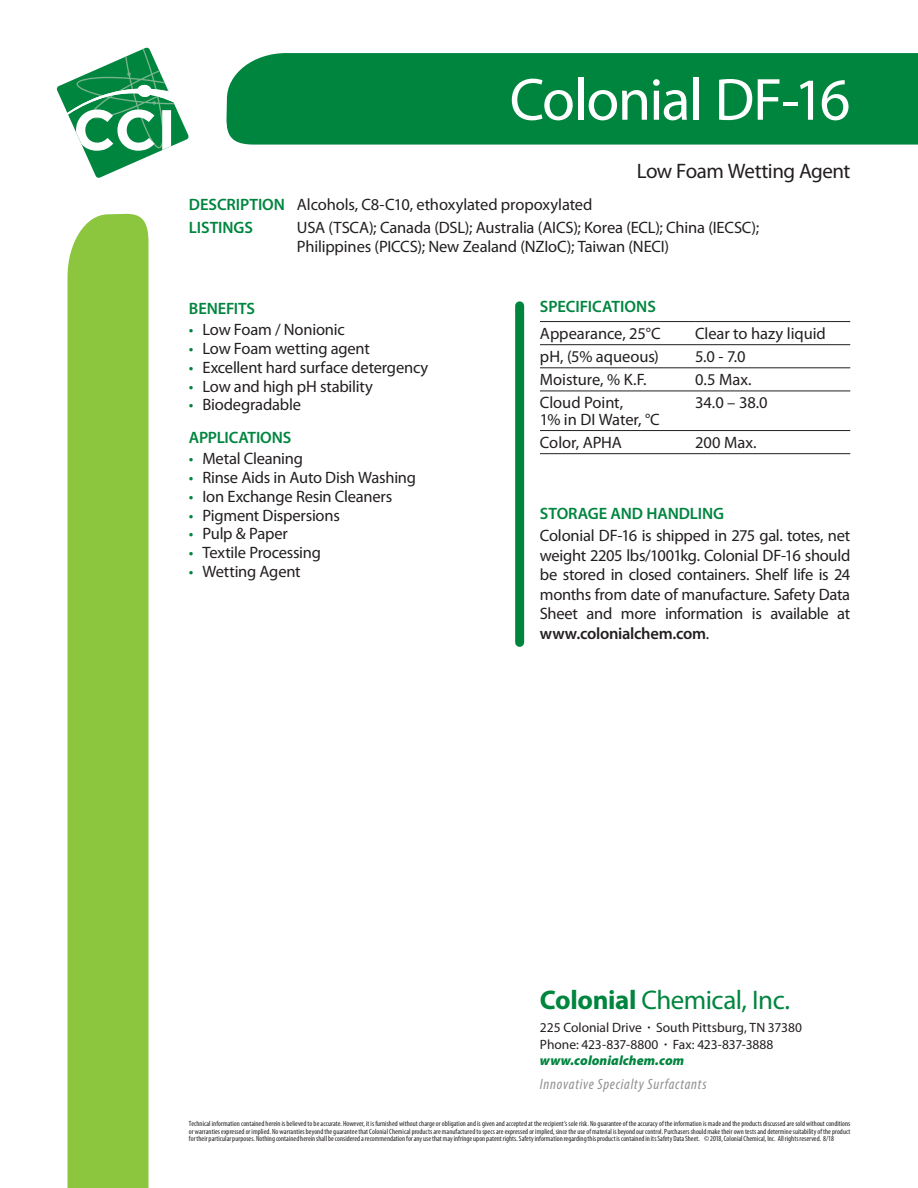
<style>
.page{position:relative;width:918px;height:1188px;background:#fff}
.page>*{position:absolute;margin:0;border:0;box-sizing:border-box;transform-origin:0 0}
.t1{font:60px "Myriad Pro";letter-spacing:-.03em;color:#fff}
.t2{font:27px "Myriad Pro";letter-spacing:-.02em;color:#00853f}
.t3{font:21px "Myriad Pro";letter-spacing:-.025em;color:#231f20}
.t4{font:16.5px/19.5px "Myriad Pro";letter-spacing:-.01em;color:#231f20}
.t5{font:600 16.5px "Myriad Pro";letter-spacing:-.01em;color:#00853f}
.t6{font:italic condensed 15px "Myriad Pro";letter-spacing:.05em;color:#909090}
.t7{font:13.5px/16.5px "Myriad Pro";letter-spacing:-.005em;color:#231f20}
.t8{font:condensed 7.5px/7.5px "Myriad Pro";letter-spacing:.005em;color:#231f20;text-align:justify}
.s1{font-weight:600;color:#00853f}
.s2{color:#00853f}
.s3{font-weight:600}
.s4{font-weight:700}
.s5{font-weight:900;font-style:italic;color:#00853f}
</style>
<div class="page">
<div style="left:226px;top:53px;width:692px;height:92px;background:#00853f"></div>
<svg style="left:56px;top:47px;width:133px;height:131px"></svg>
<div style="left:68px;top:213px;width:80px;height:975px;background:#8cc63f"></div>
<div style="left:515px;top:306px;width:9px;height:336px;background:#00853f"></div>
<hr style="left:695px;top:321px;width:155px;height:1px;background:#231f20">
<hr style="left:540px;top:344px;width:310px;height:1px;background:#231f20">
<hr style="left:540px;top:367px;width:310px;height:1px;background:#231f20">
<hr style="left:540px;top:391px;width:310px;height:1px;background:#231f20">
<hr style="left:540px;top:430px;width:310px;height:1px;background:#231f20">
<hr style="left:540px;top:453px;width:310px;height:1px;background:#231f20">
<hr style="left:540px;top:321px;width:155px;height:1px;background:#231f20">
<h1 class="t1" style="left:510px;top:77px;width:342px">Colonial DF-16</h1>
<p class="t3" style="left:637px;top:163px;width:215px">Low Foam Wetting Agent</p>
<p class="t4" style="left:189px;top:195px;width:405px;line-height:22.5px"><span class="s1">DESCRIPTION</span> Alcohols, C8-C10, ethoxylated propoxylated<br><span class="s1">LISTINGS</span></p>
<p class="t4" style="left:297px;top:219px;width:464px">USA (TSCA); Canada (DSL); Australia (AICS); Korea (ECL); China (IECSC);<br>Philippines (PICCS); New Zealand (NZIoC); Taiwan (NECI)</p>
<p class="t5" style="left:189px;top:298px;width:68px">BENEFITS</p>
<p class="t4" style="left:189px;top:322px;width:157px"><span class="s2">•</span> Low Foam / Nonionic</p>
<p class="t4" style="left:189px;top:341px;width:182px"><span class="s2">•</span> Low Foam wetting agent</p>
<p class="t4" style="left:189px;top:359px;width:241px"><span class="s2">•</span> Excellent hard surface detergency</p>
<p class="t4" style="left:189px;top:378px;width:185px"><span class="s2">•</span> Low and high pH stability</p>
<p class="t4" style="left:189px;top:390px;width:114px;line-height:32.2px"><span class="s2">•</span> Biodegradable<br><span class="s1">APPLICATIONS</span></p>
<p class="t4" style="left:189px;top:451px;width:116px"><span class="s2">•</span> Metal Cleaning</p>
<p class="t4" style="left:189px;top:470px;width:229px"><span class="s2">•</span> Rinse Aids in Auto Dish Washing</p>
<p class="t4" style="left:189px;top:488px;width:205px"><span class="s2">•</span> Ion Exchange Resin Cleaners</p>
<p class="t4" style="left:189px;top:507px;width:152px"><span class="s2">•</span> Pigment Dispersions</p>
<p class="t4" style="left:189px;top:526px;width:100px"><span class="s2">•</span> Pulp &amp; Paper</p>
<p class="t4" style="left:189px;top:545px;width:133px"><span class="s2">•</span> Textile Processing</p>
<p class="t4" style="left:189px;top:563px;width:113px"><span class="s2">•</span> Wetting Agent</p>
<p class="t5" style="left:540px;top:297px;width:117px">SPECIFICATIONS</p>
<p class="t4" style="left:540px;top:325px;width:122px">Appearance, 25°C</p>
<p class="t4" style="left:695px;top:325px;width:132px">Clear to hazy liquid</p>
<p class="t4" style="left:540px;top:348px;width:120px">pH, (5% aqueous)</p>
<p class="t4" style="left:695px;top:348px;width:52px">5.0 - 7.0</p>
<p class="t4" style="left:540px;top:371px;width:108px">Moisture, % K.F.</p>
<p class="t4" style="left:695px;top:371px;width:58px">0.5 Max.</p>
<p class="t4" style="left:540px;top:396px;width:121px;line-height:16.5px">Cloud Point,<br>1% in DI Water, °C</p>
<p class="t4" style="left:695px;top:394px;width:74px">34.0 – 38.0</p>
<p class="t4" style="left:540px;top:434px;width:83px">Color, APHA</p>
<p class="t4" style="left:695px;top:434px;width:63px">200 Max.</p>
<p class="t5" style="left:540px;top:503px;width:186px">STORAGE AND HANDLING</p>
<p class="t4" style="left:540px;top:528px;width:312px;text-align:justify">Colonial DF-16 is shipped in 275 gal. totes, net weight 2205 lbs/1001kg. Colonial DF-16 should be stored in closed containers. Shelf life is 24 months from date of manufacture. Safety Data Sheet and more information is available at <span class="s3">www.colonialchem.com</span>.</p>
<h2 class="t2" style="left:540px;top:990px;width:252px"><span class="s4">Colonial</span> Chemical, Inc.</h2>
<p class="t7" style="left:540px;top:1021px;width:263px">225 Colonial Drive <span class="s3">·</span> South Pittsburg, TN 37380<br>Phone: 423-837-8800 <span class="s3">·</span> Fax: 423-837-3888 <span class="s5">www.colonialchem.com</span></p>
<p class="t6" style="left:540px;top:1075px;width:168px">Innovative Specialty Surfactants</p>
<p class="t8" style="left:189px;top:1121px;width:663px">Technical information contained herein is believed to be accurate. However, it is furnished without charge or obligation and is given and accepted at the recipient’s sole risk. No guarantee of the accuracy of the information is made and the products discussed are sold without conditions or warranties expressed or implied. No warranties beyond the guarantee that Colonial Chemical products are manufactured to specs are expressed or implied, since the use of material is beyond our control. Purchasers should make their own tests and determine suitability of the product for their particular purposes. Nothing contained herein shall be considered a recommendation for any use that may infringe upon patent rights. Safety information regarding this product is contained in its Safety Data Sheet. © 2018, Colonial Chemical, Inc. All rights reserved. 8/18</p>
</div>
